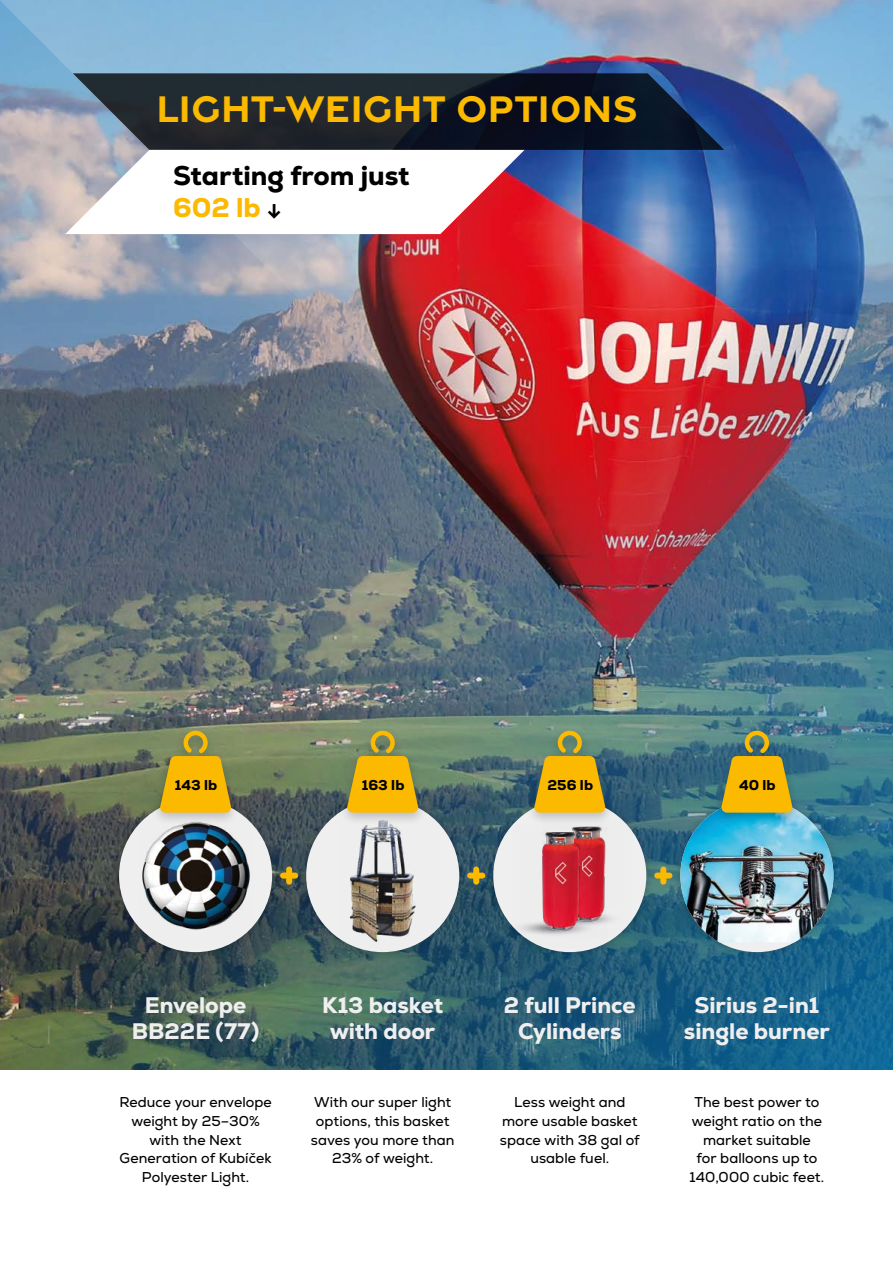
<style>
.page{position:relative;width:893px;height:1263px;background:#fff}
.page>*{position:absolute;margin:0;border:0;box-sizing:border-box;transform-origin:0 0}
.t1{font:700 40.05px "Gravesend Sans";letter-spacing:-.005em;color:#fbba00}
.t2{font:800 27px/31.5px "Nexa";letter-spacing:-.005em;color:#000}
.t3{font:800 22.5px/25.5px "Nexa";color:#efefef;text-align:center}
.t4{font:14.25px/18.8px "Nexa";letter-spacing:.005em;color:#000;text-align:center}
.t5{font:800 14.25px "Nexa";letter-spacing:.01em;color:#000}
.s1{color:#fbba00}
.s2{font-weight:700}
</style>
<div class="page">
<img style="left:0;top:0;width:893px;height:1070px">
<img style="left:0;top:0;width:580px;height:581px">
<div style="left:110px;top:790px;width:172px;height:171px;background:#000;opacity:.21"></div>
<div style="left:119px;top:799px;width:153px;height:153px;background:#efefef;border-radius:50%"></div>
<img style="left:137px;top:802px;width:117px;height:147px">
<div style="left:671px;top:790px;width:172px;height:171px;background:#000;opacity:.21"></div>
<div style="left:680px;top:799px;width:153px;height:153px;background:#efefef;border-radius:50%"></div>
<img style="left:680px;top:806px;width:153px;height:136px">
<div style="left:297px;top:790px;width:172px;height:171px;background:#000;opacity:.21"></div>
<div style="left:306px;top:799px;width:153px;height:153px;background:#efefef;border-radius:50%"></div>
<img style="left:338px;top:799px;width:102px;height:153px">
<div style="left:484px;top:790px;width:172px;height:171px;background:#000;opacity:.21"></div>
<div style="left:493px;top:799px;width:153px;height:153px;background:#efefef;border-radius:50%"></div>
<img style="left:607px;top:820px;width:25px;height:119px">
<img style="left:513px;top:826px;width:94px;height:122px">
<div style="left:286px;top:869px;width:6px;height:13px;background:#fbba00"></div>
<div style="left:283px;top:872px;width:12px;height:6px;background:#fbba00"></div>
<div style="left:473px;top:869px;width:6px;height:13px;background:#fbba00"></div>
<div style="left:470px;top:872px;width:12px;height:6px;background:#fbba00"></div>
<div style="left:660px;top:869px;width:6px;height:13px;background:#fbba00"></div>
<div style="left:657px;top:872px;width:12px;height:6px;background:#fbba00"></div>
<svg style="left:73px;top:73px;width:651px;height:77px"></svg>
<svg style="left:65px;top:150px;width:459px;height:84px"></svg>
<div style="left:152px;top:726px;width:88px;height:100px;background:#000;opacity:.21"></div>
<svg style="left:160px;top:731px;width:71px;height:82px"></svg>
<div style="left:339px;top:726px;width:88px;height:100px;background:#000;opacity:.21"></div>
<svg style="left:347px;top:731px;width:71px;height:82px"></svg>
<div style="left:526px;top:726px;width:88px;height:100px;background:#000;opacity:.21"></div>
<svg style="left:534px;top:731px;width:71px;height:82px"></svg>
<div style="left:713px;top:726px;width:88px;height:100px;background:#000;opacity:.21"></div>
<svg style="left:721px;top:731px;width:71px;height:82px"></svg>
<h1 class="t1" style="left:156px;top:82px;width:483px">LIGHT-WEIGHT OPTIONS</h1>
<h2 class="t2" style="left:173px;top:160px;width:238px">Starting from just<br><span class="s1">602 lb</span> <span class="s2">↓</span></h2>
<p class="t5" style="left:175px;top:776px;width:44px">143 lb</p>
<p class="t5" style="left:362px;top:776px;width:44px">163 lb</p>
<p class="t5" style="left:547px;top:776px;width:47px">256 lb</p>
<p class="t5" style="left:739px;top:776px;width:38px">40 lb</p>
<h3 class="t3" style="left:132px;top:992px;width:129px">Envelope<br>BB22E (77)</h3>
<p class="t4" style="left:119px;top:1093px;width:154px">Reduce your envelope weight by 25–30% with the Next<br>Generation of Kubíček<br>Polyester Light.</p>
<h3 class="t3" style="left:322px;top:992px;width:123px">K13 basket with door</h3>
<p class="t4" style="left:311px;top:1093px;width:145px">With our super light options, this basket saves you more than<br>23% of weight.</p>
<h3 class="t3" style="left:504px;top:992px;width:133px">2 full Prince<br>Cylinders</h3>
<p class="t4" style="left:500px;top:1093px;width:141px">Less weight and more usable basket space with 38 gal of usable fuel.</p>
<h3 class="t3" style="left:684px;top:992px;width:147px">Sirius 2-in1 single burner</h3>
<p class="t4" style="left:690px;top:1093px;width:136px">The best power to weight ratio on the market suitable<br>for balloons up to<br>140,000 cubic feet.</p>
</div>
